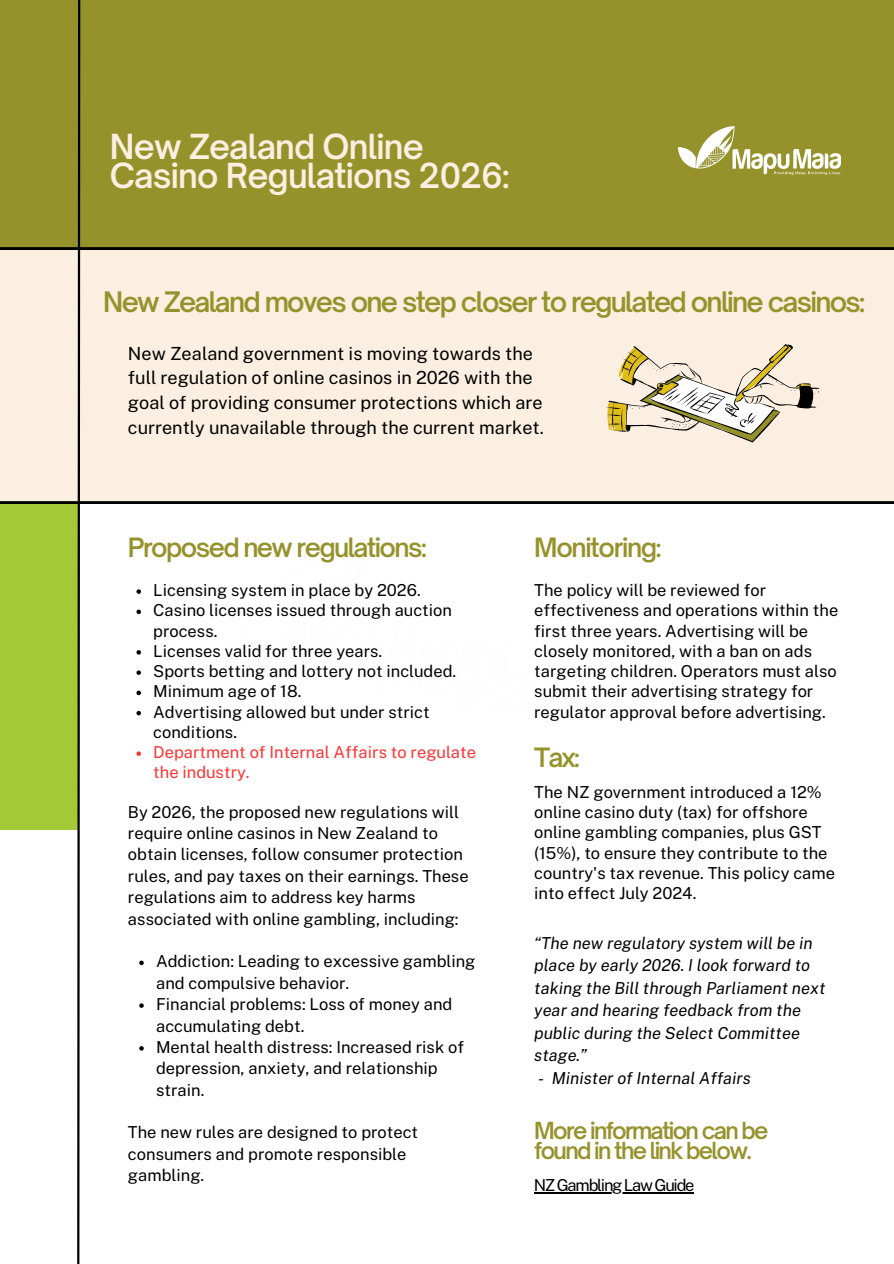
<style>
.page{position:relative;width:894px;height:1264px;background:#fff}
.page>*{position:absolute;margin:0;border:0;box-sizing:border-box;transform-origin:0 0}
.t1{font:600 33px/29.2px "Open Sauce One";letter-spacing:-.025em;color:#faefe0}
.t2{font:600 27px "Open Sauce One";letter-spacing:-.065em;color:#96922b}
.t3{font:600 25.5px "Open Sauce One";letter-spacing:-.065em;color:#96922b}
.t4{font:600 22.5px/20.2px "Open Sauce One";letter-spacing:-.075em;color:#96922b}
.t5{font:18px/24.8px "Public Sans";color:#000001}
.t6{font:16.5px/20.2px "Public Sans";color:#000001}
.t7{font:italic 16.5px/22.5px "Public Sans";color:#000}
.t8{font:16.5px/20.2px "Public Sans";color:#ff3131}
.t9{font:16.5px "Public Sans";letter-spacing:-.075em;color:#000001}
</style>
<div class="page">
<div style="left:0;top:71px;width:79px;height:759px;background:#a3c936"></div>
<div style="left:0;top:249px;width:893px;height:254px;background:#faefe0"></div>
<div style="left:0;top:0;width:893px;height:249px;background:#96922b"></div>
<svg style="left:76px;top:0;width:5px;height:1263px"></svg>
<svg style="left:601px;top:310px;width:226px;height:160px;background:#ebe1cc"></svg>
<img style="left:678px;top:127px;width:162px;height:47px">
<svg style="left:139px;top:960px;width:5px;height:5px"></svg>
<svg style="left:139px;top:1003px;width:5px;height:4px"></svg>
<svg style="left:139px;top:1046px;width:5px;height:4px"></svg>
<svg style="left:136px;top:589px;width:5px;height:5px"></svg>
<svg style="left:136px;top:609px;width:5px;height:5px"></svg>
<svg style="left:136px;top:650px;width:5px;height:4px"></svg>
<svg style="left:136px;top:670px;width:5px;height:5px"></svg>
<svg style="left:136px;top:690px;width:5px;height:5px"></svg>
<svg style="left:136px;top:711px;width:5px;height:4px"></svg>
<svg style="left:136px;top:751px;width:5px;height:5px"></svg>
<hr style="left:533px;top:1192px;width:160px;height:1px;background:#000001">
<p class="t1" style="left:110px;top:131px;width:401px">New Zealand Online<br>Casino Regulations 2026:</p>
<h2 class="t2" style="left:103px;top:285px;width:763px">New Zealand moves one step closer to regulated online casinos:</h2>
<p class="t5" style="left:128px;top:340px;width:417px">New Zealand government is moving towards the full regulation of online casinos in 2026 with the goal of providing consumer protections which are currently unavailable through the current market.</p>
<p class="t3" style="left:128px;top:531px;width:300px">Proposed new regulations:</p>
<p class="t6" style="left:153px;top:580px;width:269px">Licensing system in place by 2026.</p>
<p class="t6" style="left:153px;top:600px;width:300px">Casino licenses issued through auction process.</p>
<p class="t6" style="left:153px;top:640px;width:230px">Licenses valid for three years.</p>
<p class="t6" style="left:153px;top:661px;width:304px">Sports betting and lottery not included.</p>
<p class="t6" style="left:153px;top:681px;width:150px">Minimum age of 18.</p>
<p class="t6" style="left:153px;top:701px;width:278px">Advertising allowed but under strict conditions.</p>
<p class="t8" style="left:153px;top:742px;width:324px">Department of Internal Affairs to regulate the industry.</p>
<h2 class="t6" style="left:128px;top:801px;width:342px;line-height:21.3px">By 2026, the proposed new regulations will require online casinos in New Zealand to obtain licenses, follow consumer protection rules, and pay taxes on their earnings. These regulations aim to address key harms associated with online gambling, including:</h2>
<p class="t6" style="left:156px;top:950px;width:321px;line-height:21.3px">Addiction: Leading to excessive gambling and compulsive behavior.</p>
<p class="t6" style="left:156px;top:993px;width:298px;line-height:21.3px">Financial problems: Loss of money and accumulating debt.</p>
<p class="t6" style="left:156px;top:1036px;width:309px;line-height:21.3px">Mental health distress: Increased risk of depression, anxiety, and relationship strain.</p>
<p class="t6" style="left:128px;top:1121px;width:292px;line-height:21.3px">The new rules are designed to protect consumers and promote responsible gambling.</p>
<p class="t3" style="left:534px;top:531px;width:129px">Monitoring:</p>
<p class="t6" style="left:534px;top:580px;width:305px">The policy will be reviewed for effectiveness and operations within the first three years. Advertising will be closely monitored, with a ban on ads targeting children. Operators must also submit their advertising strategy for regulator approval before advertising.</p>
<p class="t3" style="left:534px;top:741px;width:47px">Tax:</p>
<p class="t6" style="left:534px;top:781px;width:302px">The NZ government introduced a 12% online casino duty (tax) for offshore online gambling companies, plus GST (15%), to ensure they contribute to the country's tax revenue. This policy came into effect July 2024.</p>
<p class="t7" style="left:534px;top:931px;width:292px">“The new regulatory system will be in place by early 2026. I look forward to taking the Bill through Parliament next year and hearing feedback from the public during the Select Committee stage.”</p>
<p class="t7" style="left:538px;top:1066px;width:214px">- Minister of Internal Affairs</p>
<h1 class="t4" style="left:534px;top:1119px;width:236px">More information can be found in the link below.</h1>
<p class="t9" style="left:533px;top:1175px;width:162px">NZGamblingLaw Guide</p>
</div>
